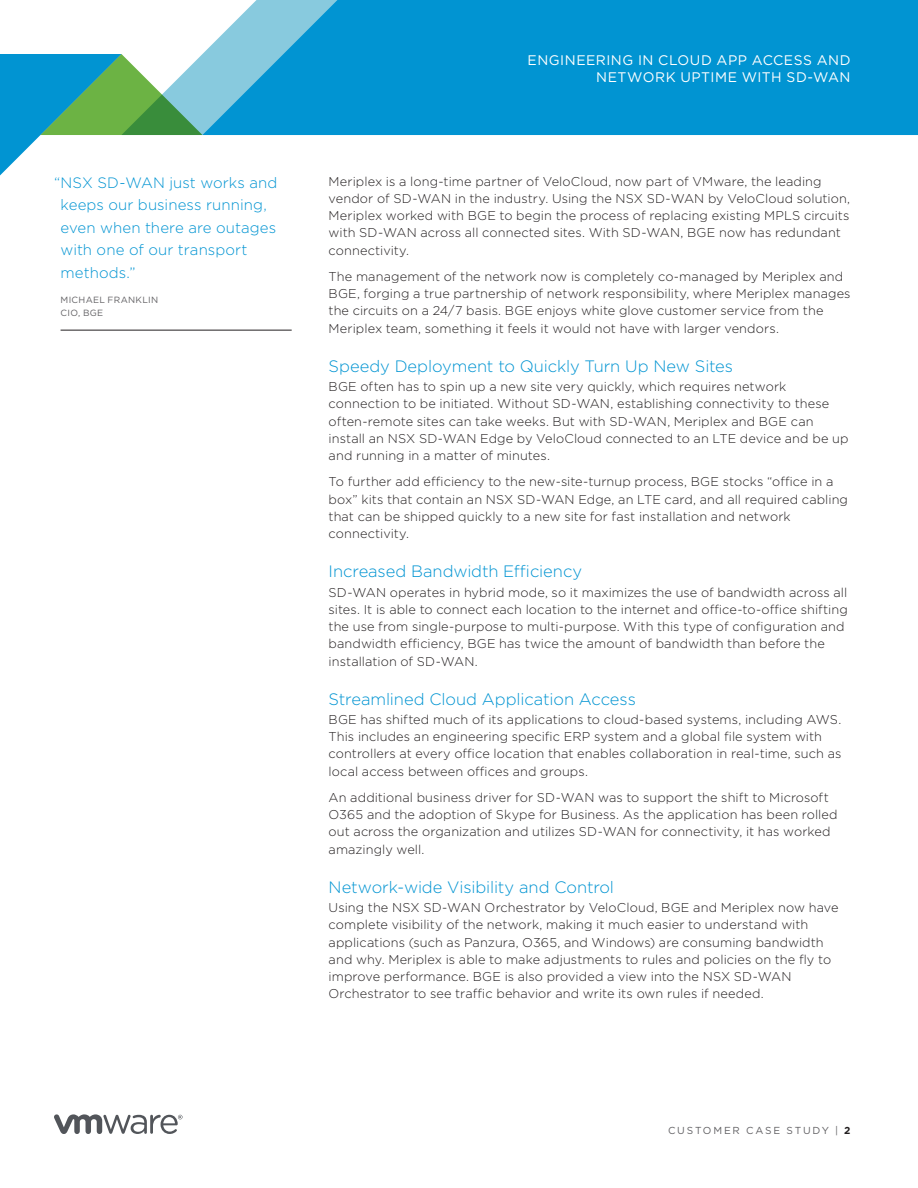
<style>
.page{position:relative;width:918px;height:1188px;background:#fff}
.page>*{position:absolute;margin:0;border:0;box-sizing:border-box;transform-origin:0 0}
.t1{font:300 16.5px "Gotham";letter-spacing:-.005em;color:#0194d2}
.t2{font:300 15px/22.5px "Gotham";letter-spacing:.005em;color:#0194d2}
.t3{font:13.8px/17.2px "Gotham";letter-spacing:.04em;color:#fff;text-align:right}
.t4{font:300 12.75px/17.2px "Gotham";letter-spacing:.005em;color:#231f20}
.t5{font:10.2px "Gotham";color:#626164}
.t6{font:9px/12.8px "Gotham";letter-spacing:.025em;color:#626164}
.s1{font-weight:700;color:#231f20}
</style>
<div class="page">
<svg style="left:54px;top:1114px;width:129px;height:20px"></svg>
<svg style="left:202px;top:0;width:716px;height:135px;background:#109ad3"></svg>
<svg style="left:0;top:54px;width:202px;height:121px"></svg>
<hr style="left:61px;top:330px;width:231px;height:1px;background:#231f20">
<p class="t2" style="left:61px;top:172px;width:218px;text-indent:-6px">“NSX SD-WAN just works and keeps our business running, even when there are outages with one of our transport methods.”</p>
<p class="t6" style="left:61px;top:294px;width:99px">MICHAEL FRANKLIN<br>CIO, BGE</p>
<p class="t3" style="left:528px;top:52px;width:324px">ENGINEERING IN CLOUD APP ACCESS AND<br>NETWORK UPTIME WITH SD-WAN</p>
<p class="t4" style="left:329px;top:173px;width:523px">Meriplex is a long-time partner of VeloCloud, now part of VMware, the leading vendor of SD-WAN in the industry. Using the NSX SD-WAN by VeloCloud solution, Meriplex worked with BGE to begin the process of replacing existing MPLS circuits with SD-WAN across all connected sites. With SD-WAN, BGE now has redundant connectivity.</p>
<p class="t4" style="left:329px;top:269px;width:524px">The management of the network now is completely co-managed by Meriplex and BGE, forging a true partnership of network responsibility, where Meriplex manages the circuits on a 24/7 basis. BGE enjoys white glove customer service from the Meriplex team, something it feels it would not have with larger vendors.</p>
<p class="t1" style="left:329px;top:358px;width:406px">Speedy Deployment to Quickly Turn Up New Sites</p>
<p class="t4" style="left:329px;top:379px;width:521px">BGE often has to spin up a new site very quickly, which requires network connection to be initiated. Without SD-WAN, establishing connectivity to these often-remote sites can take weeks. But with SD-WAN, Meriplex and BGE can install an NSX SD-WAN Edge by VeloCloud connected to an LTE device and be up and running in a matter of minutes.</p>
<p class="t4" style="left:329px;top:474px;width:521px">To further add efficiency to the new-site-turnup process, BGE stocks “office in a box” kits that contain an NSX SD-WAN Edge, an LTE card, and all required cabling that can be shipped quickly to a new site for fast installation and network connectivity.</p>
<p class="t1" style="left:329px;top:564px;width:255px">Increased Bandwidth Efficiency</p>
<p class="t4" style="left:329px;top:584px;width:521px">SD-WAN operates in hybrid mode, so it maximizes the use of bandwidth across all sites. It is able to connect each location to the internet and office-to-office shifting the use from single-purpose to multi-purpose. With this type of configuration and bandwidth efficiency, BGE has twice the amount of bandwidth than before the installation of SD-WAN.</p>
<p class="t1" style="left:329px;top:691px;width:309px">Streamlined Cloud Application Access</p>
<p class="t4" style="left:329px;top:711px;width:514px">BGE has shifted much of its applications to cloud-based systems, including AWS.<br>This includes an engineering specific ERP system and a global file system with controllers at every office location that enables collaboration in real-time, such as local access between offices and groups.</p>
<p class="t4" style="left:329px;top:789px;width:511px">An additional business driver for SD-WAN was to support the shift to Microsoft O365 and the adoption of Skype for Business. As the application has been rolled out across the organization and utilizes SD-WAN for connectivity, it has worked amazingly well.</p>
<p class="t1" style="left:329px;top:879px;width:287px">Network-wide Visibility and Control</p>
<p class="t4" style="left:329px;top:900px;width:511px">Using the NSX SD-WAN Orchestrator by VeloCloud, BGE and Meriplex now have complete visibility of the network, making it much easier to understand with applications (such as Panzura, O365, and Windows) are consuming bandwidth and why. Meriplex is able to make adjustments to rules and policies on the fly to improve performance. BGE is also provided a view into the NSX SD-WAN Orchestrator to see traffic behavior and write its own rules if needed.</p>
<p class="t5" style="left:668px;top:1126px;width:184px">CUSTOMER CASE STUDY | <span class="s1">2</span></p>
</div>
